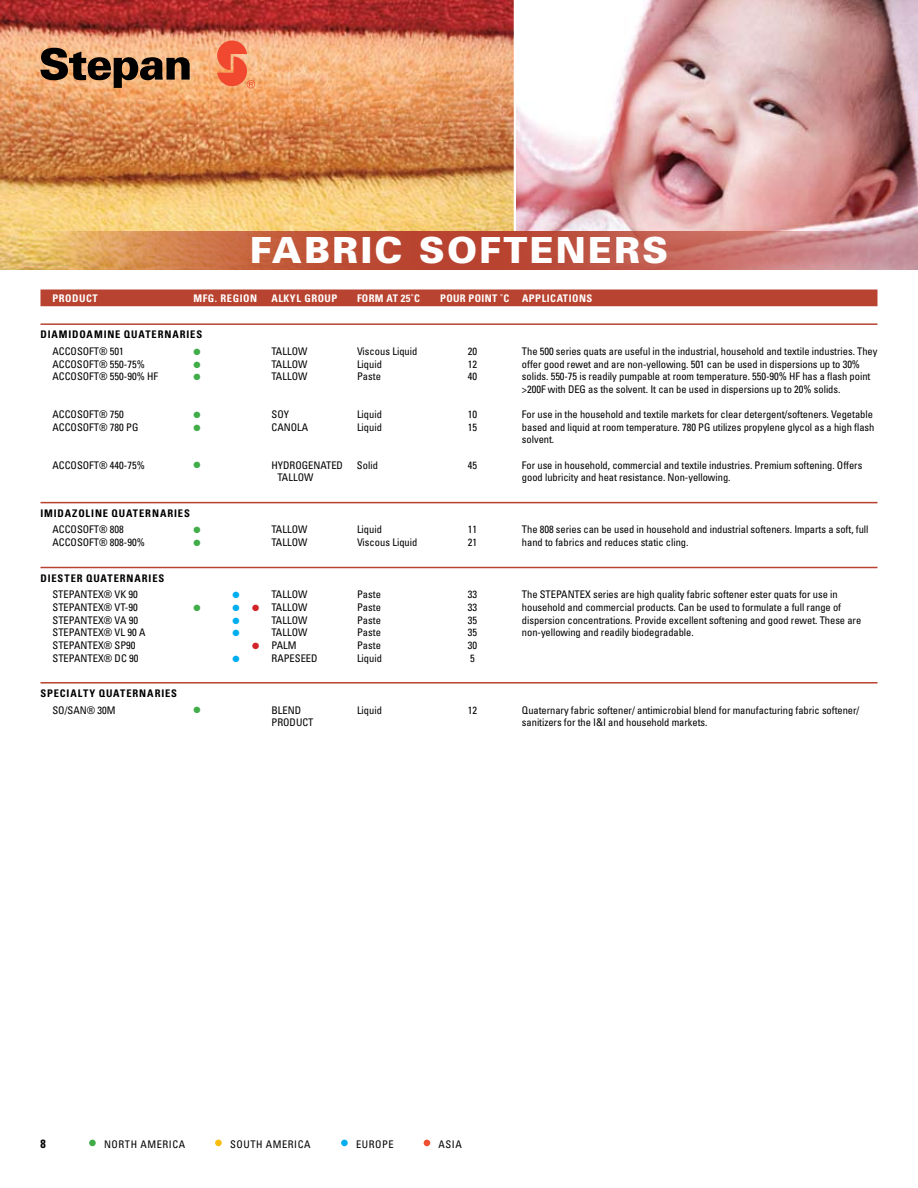
<style>
.page{position:relative;width:918px;height:1188px;background:#fff}
.page>*{position:absolute;margin:0;border:0;box-sizing:border-box;transform-origin:0 0}
.t1{font:900 36px "Univers";letter-spacing:.06em;color:#fff}
.t2{font:700 condensed 12px "Univers";color:#000}
.t3{font:condensed 10.5px/12.6px "Univers";letter-spacing:-.005em;color:#000}
.t4{font:700 condensed 10.5px "Univers";letter-spacing:.085em;color:#000}
.t5{font:700 condensed 10.5px "Univers";letter-spacing:.05em;color:#fff}
.t6{font:condensed 10.5px "Univers";letter-spacing:.05em;color:#000}
.t7{font:9px "Zapf Dingbats";color:#41ad49}
.t8{font:9px "Zapf Dingbats";color:#00aeef}
.s1{color:#00aeef}
.s2{color:#d2232a}
</style>
<div class="page">
<hr style="left:40px;top:323px;width:838px;height:2px;background:#b84330">
<hr style="left:40px;top:502px;width:838px;height:1px;background:#b84330">
<hr style="left:40px;top:567px;width:838px;height:1px;background:#b84330">
<hr style="left:40px;top:682px;width:838px;height:2px;background:#b84330">
<div style="left:40px;top:290px;width:838px;height:16px;background:#b84330"></div>
<div style="left:89px;top:1140px;width:7px;height:6px;background:#41ad49;border-radius:50%"></div>
<div style="left:215px;top:1140px;width:7px;height:6px;background:#f8bd0e;border-radius:50%"></div>
<div style="left:341px;top:1140px;width:7px;height:6px;background:#00aeef;border-radius:50%"></div>
<svg style="left:424px;top:1140px;width:6px;height:6px"></svg>
<img style="left:0;top:0;width:918px;height:270px">
<svg style="left:217px;top:40px;width:38px;height:48px;background:#f37b56"></svg>
<svg style="left:40px;top:48px;width:150px;height:40px;background:#916c4d"></svg>
<hr style="left:514px;top:0;width:2px;height:270px;background:#fff">
<svg style="left:40px;top:231px;width:838px;height:39px;background:#c76b51"></svg>
<h1 class="t1" style="left:250px;top:228px;width:420px">FABRIC SOFTENERS</h1>
<p class="t5" style="left:52px;top:292px;width:47px">PRODUCT</p>
<p class="t5" style="left:194px;top:292px;width:65px">MFG. REGION</p>
<p class="t5" style="left:272px;top:292px;width:67px">ALKYL GROUP</p>
<p class="t5" style="left:357px;top:292px;width:64px">FORM AT 25˚C</p>
<p class="t5" style="left:440px;top:292px;width:154px">POUR POINT ˚C APPLICATIONS</p>
<p class="t4" style="left:40px;top:328px;width:15px">DIAMIDOAMINE</p>
<p class="t4" style="left:124px;top:328px;width:15px">QUATER</p>
<p class="t4" style="left:164px;top:328px;width:15px">NARIES</p>
<p class="t3" style="left:53px;top:345px;width:73px">ACCOSOFT® 501</p>
<p class="t7" style="left:194px;top:347px;width:9px">●</p>
<p class="t3" style="left:272px;top:345px;width:12px">Tallow</p>
<p class="t3" style="left:357px;top:345px;width:62px">Viscous Liquid</p>
<p class="t3" style="left:468px;top:345px;width:11px">20</p>
<p class="t3" style="left:522px;top:345px;width:357px">The 500 series quats are useful in the industrial, household and textile industries. They offer good rewet and are non-yellowing. 501 can be used in dispersions up to 30% solids. 550-75 is readily pumpable at room temperature. 550-90% H F has a flash point &gt;200F with DEG as the solvent. It can be used in dispersions up to 20% solids.</p>
<p class="t3" style="left:52px;top:357px;width:94px">ACCOSOFT® 550-75%</p>
<p class="t7" style="left:194px;top:360px;width:9px">●</p>
<p class="t3" style="left:272px;top:357px;width:12px">Tallow</p>
<p class="t3" style="left:357px;top:357px;width:27px">Liquid</p>
<p class="t3" style="left:468px;top:357px;width:11px">12</p>
<p class="t3" style="left:53px;top:370px;width:107px">ACCOSOFT® 550-90% H F</p>
<p class="t7" style="left:194px;top:373px;width:9px">●</p>
<p class="t3" style="left:272px;top:370px;width:12px">Tallow</p>
<p class="t3" style="left:357px;top:370px;width:25px">Paste</p>
<p class="t3" style="left:468px;top:370px;width:11px">40</p>
<p class="t3" style="left:53px;top:408px;width:73px">ACCOSOFT® 750</p>
<p class="t7" style="left:194px;top:411px;width:9px">●</p>
<p class="t3" style="left:272px;top:408px;width:19px">Soy</p>
<p class="t3" style="left:357px;top:408px;width:27px">Liquid</p>
<p class="t3" style="left:468px;top:408px;width:11px">10</p>
<p class="t3" style="left:522px;top:408px;width:354px">For use in the household and textile markets for clear detergent/softeners. Vegetable based and liquid at room temperature. 780 PG utilizes propylene glycol as a high flash solvent.</p>
<p class="t3" style="left:53px;top:421px;width:87px">ACCOSOFT® 780 PG</p>
<p class="t7" style="left:194px;top:423px;width:9px">●</p>
<p class="t3" style="left:272px;top:421px;width:13px">Canola</p>
<p class="t3" style="left:357px;top:421px;width:27px">Liquid</p>
<p class="t3" style="left:468px;top:421px;width:11px">15</p>
<p class="t3" style="left:53px;top:458px;width:94px">ACCOSOFT® 440-75%</p>
<p class="t7" style="left:194px;top:461px;width:9px">●</p>
<p class="t3" style="left:272px;top:458px;width:19px;text-align:center">Hydrogenated<br>Tallow</p>
<p class="t3" style="left:357px;top:458px;width:22px">Solid</p>
<p class="t3" style="left:468px;top:458px;width:11px">45</p>
<p class="t3" style="left:522px;top:458px;width:342px">For use in household, commercial and textile industries. Premium softening. Offers good lubricity and heat resistance. Non-yellowing.</p>
<p class="t4" style="left:40px;top:507px;width:12px">IMIDA</p>
<p class="t4" style="left:72px;top:507px;width:13px">ZOLINE</p>
<p class="t4" style="left:111px;top:507px;width:15px">QUATERNARIES</p>
<p class="t3" style="left:53px;top:523px;width:73px">ACCOSOFT® 808</p>
<p class="t7" style="left:194px;top:526px;width:9px">●</p>
<p class="t3" style="left:272px;top:523px;width:12px">Tallow</p>
<p class="t3" style="left:357px;top:523px;width:27px">Liquid</p>
<p class="t3" style="left:468px;top:523px;width:11px">11</p>
<p class="t3" style="left:522px;top:523px;width:348px">The 808 series can be used in household and industrial softeners. Imparts a soft, full</p>
<p class="t3" style="left:53px;top:536px;width:94px">ACCOSOFT® 808-90%</p>
<p class="t7" style="left:194px;top:539px;width:9px">●</p>
<p class="t3" style="left:272px;top:536px;width:12px">Tallow</p>
<p class="t3" style="left:357px;top:536px;width:62px">Viscous Liquid</p>
<p class="t3" style="left:468px;top:536px;width:11px">21</p>
<p class="t3" style="left:522px;top:536px;width:168px">hand to fabrics and reduces static cling.</p>
<p class="t4" style="left:40px;top:572px;width:14px">DIESTER</p>
<p class="t4" style="left:86px;top:572px;width:15px">QUATERNARIES</p>
<p class="t3" style="left:52px;top:588px;width:87px">STEPANTEX® VK 90</p>
<p class="t8" style="left:232px;top:591px;width:9px">●</p>
<p class="t3" style="left:272px;top:588px;width:12px">Tallow</p>
<p class="t3" style="left:357px;top:588px;width:25px">Paste</p>
<p class="t3" style="left:468px;top:588px;width:11px">33</p>
<p class="t3" style="left:522px;top:588px;width:341px">The STEPANTEX series are high quality fabric softener ester quats for use in household and commercial products. Can be used to formulate a full range of dispersion concentrations. Provide excellent softening and good rewet. These are non-yellowing and readily biodegradable.</p>
<p class="t3" style="left:53px;top:601px;width:87px">STEPANTEX® VT-90</p>
<p class="t7" style="left:194px;top:603px;width:9px">●</p>
<p class="t3" style="left:232px;top:601px;width:51px"><span class="s1">●</span><span class="s2">●</span>Tallow</p>
<p class="t3" style="left:357px;top:601px;width:25px">Paste</p>
<p class="t3" style="left:468px;top:601px;width:11px">33</p>
<p class="t3" style="left:53px;top:613px;width:87px">STEPANTEX® VA 90</p>
<p class="t8" style="left:232px;top:616px;width:9px">●</p>
<p class="t3" style="left:272px;top:613px;width:12px">Tallow</p>
<p class="t3" style="left:357px;top:613px;width:25px">Paste</p>
<p class="t3" style="left:468px;top:613px;width:11px">35</p>
<p class="t3" style="left:53px;top:626px;width:95px">STEPANTEX® VL 90 A</p>
<p class="t8" style="left:232px;top:629px;width:9px">●</p>
<p class="t3" style="left:272px;top:626px;width:12px">Tallow</p>
<p class="t3" style="left:357px;top:626px;width:25px">Paste</p>
<p class="t3" style="left:468px;top:626px;width:11px">35</p>
<p class="t3" style="left:53px;top:639px;width:85px">STEPANTEX® SP90</p>
<p class="t3" style="left:252px;top:639px;width:33px"><span class="s2">●</span> Palm</p>
<p class="t3" style="left:357px;top:639px;width:25px">Paste</p>
<p class="t3" style="left:468px;top:639px;width:11px">30</p>
<p class="t3" style="left:53px;top:651px;width:88px">STEPANTEX® DC 90</p>
<p class="t8" style="left:232px;top:654px;width:9px">●</p>
<p class="t3" style="left:272px;top:651px;width:13px">Rapeseed</p>
<p class="t3" style="left:357px;top:651px;width:27px">Liquid</p>
<p class="t3" style="left:470px;top:651px;width:6px">5</p>
<p class="t4" style="left:40px;top:687px;width:14px">SPECIALTY</p>
<p class="t4" style="left:99px;top:687px;width:15px">QUATERNARIES</p>
<p class="t3" style="left:52px;top:703px;width:65px">SO/SAN® 30M</p>
<p class="t7" style="left:194px;top:706px;width:9px">●</p>
<p class="t3" style="left:272px;top:703px;width:13px">Blend<br>Product</p>
<p class="t3" style="left:357px;top:703px;width:27px">Liquid</p>
<p class="t3" style="left:468px;top:703px;width:11px">12</p>
<p class="t3" style="left:522px;top:703px;width:339px">Quaternary fabric softener/ antimicrobial blend for manufacturing fabric softener/ sanitizers for the I&amp;I and household markets.</p>
<p class="t2" style="left:40px;top:1136px;width:7px">8</p>
<p class="t6" style="left:104px;top:1137px;width:82px">NORTH AMERICA</p>
<p class="t6" style="left:230px;top:1137px;width:82px">SOUTH AMERICA</p>
<p class="t3" style="left:356px;top:1137px;width:39px">EUROPE</p>
<p class="t3" style="left:439px;top:1137px;width:25px">ASIA</p>
</div>
